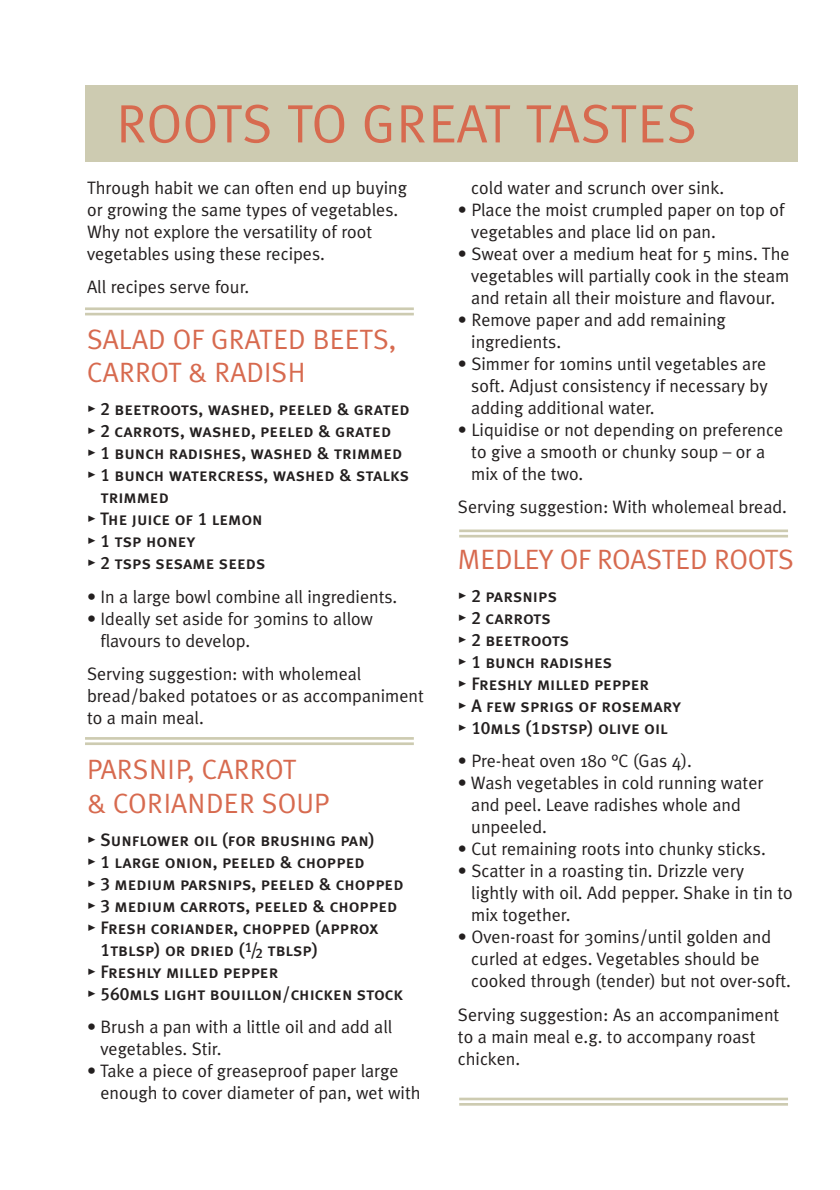
<style>
.page{position:relative;width:840px;height:1190px;background:#fff}
.page>*{position:absolute;margin:0;border:0;box-sizing:border-box;transform-origin:0 0}
.t1{font:54px "Meta Plus Normal";letter-spacing:-.005em;color:#d76a4f}
.t2{font:28px/33.4px "Meta Plus Normal";color:#d76a4f}
.t3{font:18px/22px "Meta Plus Normal";color:#231f1f}
.t4{font:18px/22px "Meta Plus Medium Caps";color:#231f1f}
</style>
<div class="page">
<div style="left:85px;top:86px;width:713px;height:76px;background:#cdcbb1"></div>
<hr style="left:85px;top:307px;width:329px;height:3px;background:#cdcbb1">
<hr style="left:85px;top:313px;width:329px;height:2px;background:#cdcbb1">
<hr style="left:85px;top:737px;width:329px;height:3px;background:#cdcbb1">
<hr style="left:85px;top:742px;width:329px;height:3px;background:#cdcbb1">
<hr style="left:459px;top:530px;width:329px;height:2px;background:#cdcbb1">
<hr style="left:459px;top:535px;width:329px;height:3px;background:#cdcbb1">
<hr style="left:459px;top:1098px;width:329px;height:2px;background:#cdcbb1">
<hr style="left:459px;top:1103px;width:329px;height:3px;background:#cdcbb1">
<h1 class="t1" style="left:116px;top:104px;width:582px">ROOTS TO GREAT TASTES</h1>
<p class="t3" style="left:87px;top:179px;width:322px">Through habit we can often end up buying or growing the same types of vegetables.<br>Why not explore the versatility of root vegetables using these recipes.</p>
<p class="t3" style="left:87px;top:278px;width:164px">All recipes serve four.</p>
<h2 class="t2" style="left:87px;top:325px;width:311px">SALAD OF GRATED BEETS,<br>CARROT &amp; RADISH</h2>
<p class="t4" style="left:87px;top:398px;width:324px">• 2 beetroots, washed, peeled &amp; grated</p>
<p class="t4" style="left:87px;top:420px;width:306px">• 2 carrots, washed, peeled &amp; grated</p>
<p class="t4" style="left:87px;top:442px;width:317px">• 1 bunch radishes, washed &amp; trimmed</p>
<p class="t4" style="left:100px;top:464px;width:311px;text-indent:-13px">• 1 bunch watercress, washed &amp; stalks trimmed</p>
<p class="t4" style="left:87px;top:508px;width:177px">• The juice of 1 lemon</p>
<p class="t4" style="left:87px;top:530px;width:110px">• 1 tsp honey</p>
<p class="t4" style="left:87px;top:552px;width:180px">• 2 tsps sesame seeds</p>
<p class="t3" style="left:87px;top:587px;width:312px">• In a large bowl combine all ingredients.</p>
<p class="t3" style="left:100px;top:609px;width:274px;text-indent:-13px">• Ideally set aside for 30mins to allow flavours to develop.</p>
<p class="t3" style="left:87px;top:665px;width:338px">Serving suggestion: with wholemeal bread/baked potatoes or as accompaniment to a main meal.</p>
<h2 class="t2" style="left:87px;top:756px;width:244px">PARSNIP, CARROT<br>&amp; CORIANDER SOUP</h2>
<p class="t4" style="left:87px;top:829px;width:289px">• Sunflower oil (for brushing pan)</p>
<p class="t4" style="left:87px;top:851px;width:279px">• 1 large onion, peeled &amp; chopped</p>
<p class="t4" style="left:87px;top:873px;width:318px">• 3 medium parsnips, peeled &amp; chopped</p>
<p class="t4" style="left:87px;top:895px;width:312px">• 3 medium carrots, peeled &amp; chopped</p>
<p class="t4" style="left:100px;top:917px;width:280px;text-indent:-13px">• Fresh coriander, chopped (approx<br>1tblsp) or dried (<sup>1</sup>/<sub>2</sub> tblsp)</p>
<p class="t4" style="left:87px;top:961px;width:193px">• Freshly milled pepper</p>
<p class="t4" style="left:87px;top:983px;width:318px">• 560mls light bouillon/chicken stock</p>
<p class="t3" style="left:100px;top:1018px;width:293px;text-indent:-13px">• Brush a pan with a little oil and add all vegetables. Stir.</p>
<p class="t3" style="left:100px;top:1062px;width:322px;text-indent:-13px">• Take a piece of greaseproof paper large enough to cover diameter of pan, wet with</p>
<p class="t3" style="left:471px;top:179px;width:254px">cold water and scrunch over sink.</p>
<p class="t3" style="left:471px;top:201px;width:315px;text-indent:-13px">• Place the moist crumpled paper on top of vegetables and place lid on pan.</p>
<p class="t3" style="left:471px;top:245px;width:320px;text-align:justify;text-indent:-13px">• Sweat over a medium heat for 5 mins. The vegetables will partially cook in the steam and retain all their moisture and flavour.</p>
<p class="t3" style="left:471px;top:311px;width:256px;text-indent:-13px">• Remove paper and add remaining ingredients.</p>
<p class="t3" style="left:471px;top:355px;width:298px;text-align:justify;text-indent:-13px">• Simmer for 10mins until vegetables are soft. Adjust consistency if necessary by adding additional water.</p>
<p class="t3" style="left:471px;top:421px;width:313px;text-indent:-13px">• Liquidise or not depending on preference to give a smooth or chunky soup – or a mix of the two.</p>
<p class="t3" style="left:458px;top:498px;width:331px">Serving suggestion: With wholemeal bread.</p>
<h2 class="t2" style="left:458px;top:545px;width:337px">MEDLEY OF ROASTED ROOTS</h2>
<p class="t4" style="left:458px;top:585px;width:101px">• 2 parsnips</p>
<p class="t4" style="left:458px;top:607px;width:94px">• 2 carrots</p>
<p class="t4" style="left:458px;top:629px;width:113px">• 2 beetroots</p>
<p class="t4" style="left:458px;top:651px;width:156px">• 1 bunch radishes</p>
<p class="t4" style="left:458px;top:673px;width:193px">• Freshly milled pepper</p>
<p class="t4" style="left:458px;top:695px;width:225px">• A few sprigs of rosemary</p>
<p class="t4" style="left:458px;top:717px;width:211px">• 10mls (1dstsp) olive oil</p>
<p class="t3" style="left:458px;top:752px;width:236px">• Pre-heat oven 180 °C (Gas 4).</p>
<p class="t3" style="left:471px;top:774px;width:294px;text-indent:-13px">• Wash vegetables in cold running water and peel. Leave radishes whole and unpeeled.</p>
<p class="t3" style="left:458px;top:840px;width:309px">• Cut remaining roots into chunky sticks.</p>
<p class="t3" style="left:471px;top:862px;width:323px;text-indent:-13px">• Scatter in a roasting tin. Drizzle very lightly with oil. Add pepper. Shake in tin to mix together.</p>
<p class="t3" style="left:471px;top:928px;width:321px;text-indent:-13px">• Oven-roast for 30mins/until golden and curled at edges. Vegetables should be cooked through (tender) but not over-soft.</p>
<p class="t3" style="left:458px;top:1005px;width:323px">Serving suggestion: As an accompaniment to a main meal e.g. to accompany roast chicken.</p>
</div>
